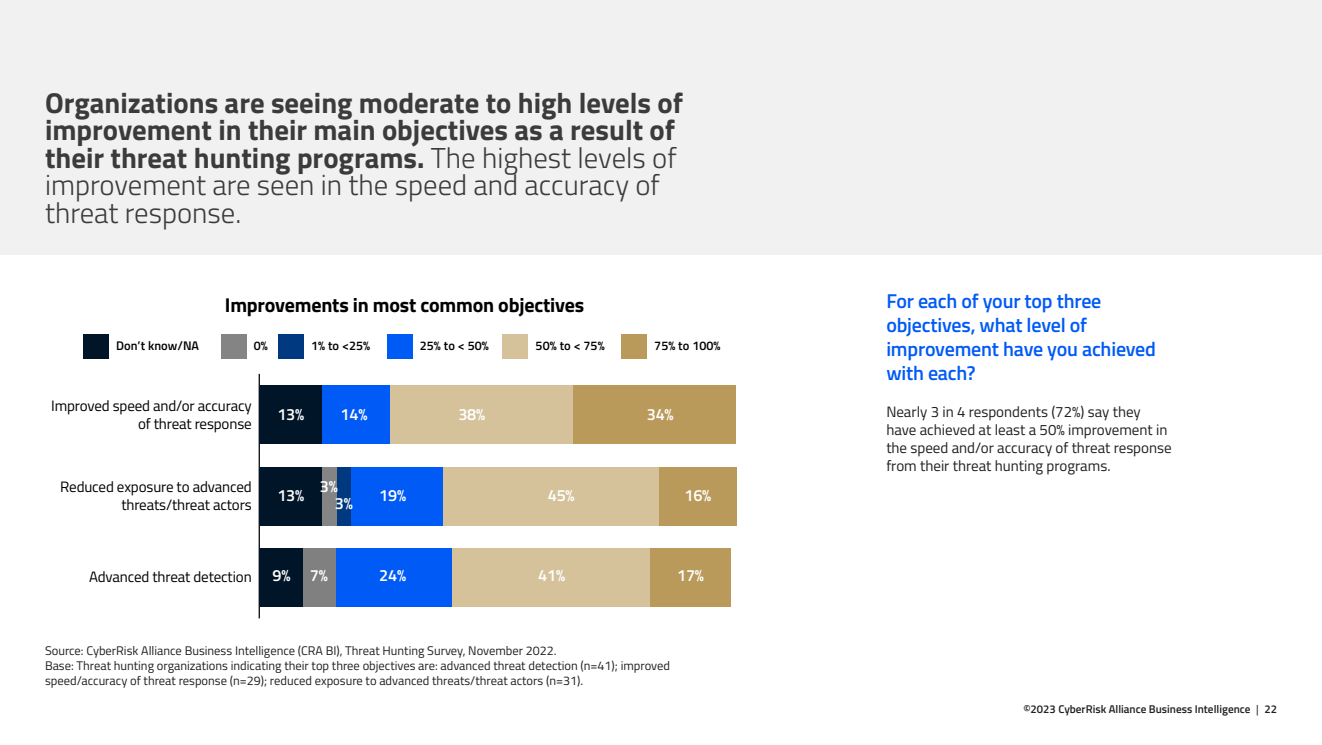
<style>
.page{position:relative;width:1322px;height:745px;background:#fff}
.page>*{position:absolute;margin:0;border:0;box-sizing:border-box;transform-origin:0 0}
.chart_blurb_24{font:700 28.75px/27.5px "Titillium Web";color:#3b3b3b}
.chart_Q_16_blue{font:600 20px/24px "Titillium Web";letter-spacing:-.01em;color:#005af6}
.t1{font:700 20px "Titillium Web";letter-spacing:-.01em;color:#000}
.t2{font:600 16.25px "Titillium Web";letter-spacing:-.01em;color:#fff}
.body{font:15px/18px "Titillium Web";color:#231f20}
.t3{font:15px/18px "Titillium Web";letter-spacing:-.01em;color:#000;text-align:right}
.source{font:12.5px/15px "Titillium Web";color:#231f20}
.t4{font:600 12.5px "Titillium Web";letter-spacing:.005em;color:#000}
.t5{font:600 11.25px "Titillium Web";color:#231f20}
.s1{font-weight:300}
.s2{font-weight:400}
</style>
<div class="page">
<div style="left:0;top:0;width:1321px;height:255px;background:#f1f1f2"></div>
<hr style="left:258px;top:374px;width:2px;height:244px;background:#000">
<div style="left:572px;top:385px;width:164px;height:59px;background:#ba9a5a"></div>
<div style="left:659px;top:466px;width:77px;height:59px;background:#ba9a5a"></div>
<div style="left:649px;top:548px;width:82px;height:58px;background:#ba9a5a"></div>
<div style="left:389px;top:385px;width:183px;height:59px;background:#d5c29b"></div>
<div style="left:442px;top:466px;width:217px;height:59px;background:#d5c29b"></div>
<div style="left:452px;top:548px;width:197px;height:58px;background:#d5c29b"></div>
<div style="left:322px;top:385px;width:67px;height:59px;background:#005af6"></div>
<div style="left:351px;top:466px;width:91px;height:59px;background:#005af6"></div>
<div style="left:336px;top:548px;width:116px;height:58px;background:#005af6"></div>
<div style="left:336px;top:466px;width:15px;height:59px;background:#013981"></div>
<div style="left:302px;top:548px;width:34px;height:58px;background:#808080"></div>
<div style="left:322px;top:466px;width:14px;height:59px;background:#848484"></div>
<div style="left:259px;top:385px;width:63px;height:59px;background:#011529"></div>
<div style="left:259px;top:466px;width:63px;height:59px;background:#011529"></div>
<div style="left:259px;top:548px;width:43px;height:58px;background:#011529"></div>
<div style="left:621px;top:334px;width:25px;height:25px;background:#ba9a5a"></div>
<div style="left:503px;top:334px;width:25px;height:25px;background:#d5c29b"></div>
<div style="left:387px;top:334px;width:25px;height:25px;background:#005af6"></div>
<div style="left:278px;top:334px;width:25px;height:25px;background:#013981"></div>
<div style="left:221px;top:334px;width:25px;height:25px;background:#848484"></div>
<div style="left:83px;top:334px;width:25px;height:25px;background:#011529"></div>
<p class="chart_blurb_24" style="left:45px;top:87px;width:639px">Organizations are seeing moderate to high levels of improvement in their main objectives as a result of their threat hunting programs. <span class="s1">The highest levels of improvement are seen in the speed and accuracy of threat response.</span></p>
<p class="t1" style="left:225px;top:289px;width:361px">Improvements in most common objectives</p>
<p class="t4" style="left:116px;top:336px;width:85px">Don’t know/NA</p>
<p class="t4" style="left:254px;top:336px;width:16px">0%</p>
<p class="t4" style="left:311px;top:336px;width:61px">1% to &lt;25%</p>
<p class="t4" style="left:420px;top:336px;width:71px">25% to &lt; 50%</p>
<p class="t4" style="left:535px;top:336px;width:71px">50% to &lt; 75%</p>
<p class="t4" style="left:654px;top:336px;width:68px">75% to 100%</p>
<p class="t3" style="left:51px;top:395px;width:202px">Improved speed and/or accuracy of threat response</p>
<p class="t3" style="left:60px;top:477px;width:193px">Reduced exposure to advanced threats/threat actors</p>
<p class="t2" style="left:277px;top:402px;width:28px">13%</p>
<p class="t2" style="left:340px;top:402px;width:28px">14%</p>
<p class="t2" style="left:458px;top:402px;width:28px">38%</p>
<p class="t2" style="left:646px;top:402px;width:28px">34%</p>
<p class="t2" style="left:320px;top:474px;width:20px">3%</p>
<p class="t2" style="left:277px;top:483px;width:28px">13%</p>
<p class="t2" style="left:379px;top:483px;width:28px">19%</p>
<p class="t2" style="left:335px;top:490px;width:20px">3%</p>
<p class="t2" style="left:547px;top:483px;width:28px">45%</p>
<p class="t2" style="left:684px;top:483px;width:28px">16%</p>
<p class="t3" style="left:89px;top:566px;width:164px">Advanced threat detection</p>
<p class="t2" style="left:272px;top:563px;width:57px">9% 7%</p>
<p class="t2" style="left:379px;top:563px;width:28px">24%</p>
<p class="t2" style="left:538px;top:563px;width:28px">41%</p>
<p class="t2" style="left:677px;top:563px;width:28px">17%</p>
<p class="source" style="left:45px;top:642px;width:513px">Source: CyberRisk Alliance Business Intelligence (CRA BI), Threat Hunting Survey, November 2022.</p>
<p class="source" style="left:45px;top:657px;width:626px">Base: Threat hunting organizations indicating their top three objectives are: advanced threat detection (n=41); improved speed/accuracy of threat response (n=29); reduced exposure to advanced threats/threat actors (n=31).</p>
<p class="chart_Q_16_blue" style="left:886px;top:288px;width:271px">For each of your top three objectives, what level of improvement have you achieved with each?</p>
<p class="body" style="left:886px;top:401px;width:287px">Nearly 3 in 4 respondents (72%) say they have achieved at least a 50% improvement in the speed and/or accuracy of threat response from their threat hunting programs.</p>
<p class="t5" style="left:1023px;top:700px;width:255px">©2023 CyberRisk Alliance Business Intelligence <span class="s2">|</span> 22</p>
</div>
